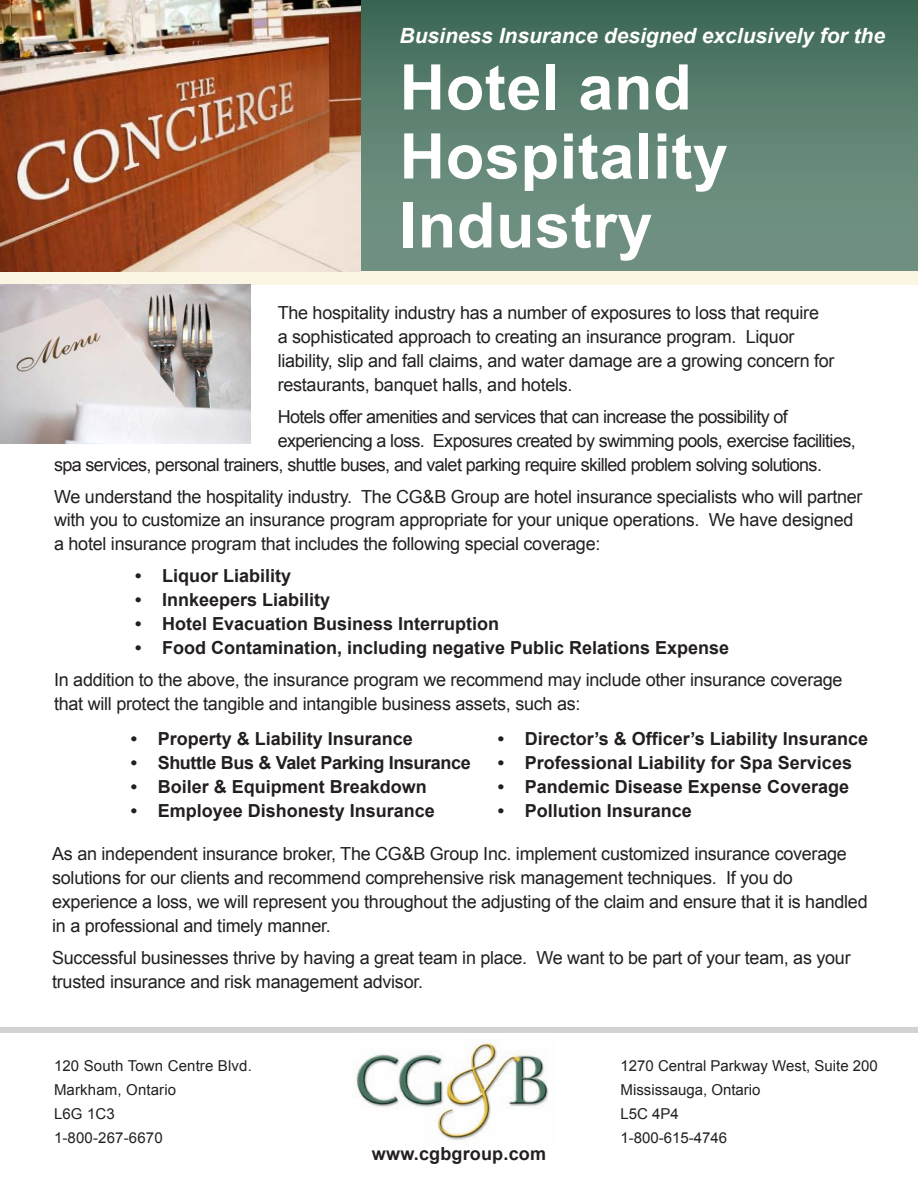
<style>
.page{position:relative;width:918px;height:1188px;background:#fff}
.page>*{position:absolute;margin:0;border:0;box-sizing:border-box;transform-origin:0 0}
.t1{font:700 63px/69px "Arial";letter-spacing:.01em;color:#fff}
.t2{font:italic 700 21px "Arial";color:#fff}
.t3{font:18px/24px "Arial";letter-spacing:-.015em;color:#231f20}
.t4{font:700 18px "Arial";color:#231f20}
.t5{font:18px "Arial";letter-spacing:-.035em;color:#231f20}
.t6{font:700 18px "Arial";letter-spacing:-.02em;color:#231f20}
.t7{font:15px "Arial";color:#231f20}
</style>
<div class="page">
<div style="left:1px;top:0;width:916px;height:272px;background:linear-gradient(to bottom,#416b59,#799889)"></div>
<div style="left:0;top:271px;width:918px;height:14px;background:#fbf5e4"></div>
<div style="left:0;top:1027px;width:918px;height:6px;background:#d1d2d4"></div>
<img style="left:0;top:284px;width:251px;height:160px">
<img style="left:0;top:0;width:361px;height:271px">
<img style="left:356px;top:1042px;width:193px;height:98px">
<p class="t2" style="left:400px;top:24px;width:487px">Business Insurance designed exclusively for the</p>
<h1 class="t1" style="left:400px;top:53px;width:330px">Hotel and<br>Hospitality<br>Industry</h1>
<p class="t3" style="left:278px;top:301px;width:558px">The hospitality industry has a number of exposures to loss that require<br>a sophisticated approach to creating an insurance program. Liquor liability, slip and fall claims, and water damage are a growing concern for restaurants, banquet halls, and hotels.</p>
<p class="t5" style="left:278px;top:407px;width:512px">Hotels offer amenities and services that can increase the possibility of</p>
<p class="t5" style="left:278px;top:431px;width:580px">experiencing a loss. Exposures created by swimming pools, exercise facilities,</p>
<p class="t5" style="left:54px;top:454px;width:769px">spa services, personal trainers, shuttle buses, and valet parking require skilled problem solving solutions.</p>
<p class="t3" style="left:54px;top:484px;width:810px">We understand the hospitality industry. The CG&amp;B Group are hotel insurance specialists who will partner with you to customize an insurance program appropriate for your unique operations. We have designed a hotel insurance program that includes the following special coverage:</p>
<p class="t4" style="left:135px;top:566px;width:158px">• Liquor Liability</p>
<p class="t4" style="left:135px;top:590px;width:197px">• Innkeepers Liability</p>
<p class="t4" style="left:135px;top:614px;width:366px">• Hotel Evacuation Business Interruption</p>
<p class="t4" style="left:135px;top:638px;width:596px">• Food Contamination, including negative Public Relations Expense</p>
<p class="t3" style="left:54px;top:667px;width:790px">In addition to the above, the insurance program we recommend may include other insurance coverage that will protect the tangible and intangible business assets, such as:</p>
<p class="t4" style="left:131px;top:728px;width:284px">• Property &amp; Liability Insurance</p>
<p class="t4" style="left:498px;top:728px;width:372px">• Director’s &amp; Officer’s Liability Insurance</p>
<p class="t6" style="left:131px;top:752px;width:342px">• Shuttle Bus &amp; Valet Parking Insurance</p>
<p class="t4" style="left:498px;top:752px;width:356px">• Professional Liability for Spa Services</p>
<p class="t4" style="left:131px;top:776px;width:298px">• Boiler &amp; Equipment Breakdown</p>
<p class="t4" style="left:498px;top:776px;width:353px">• Pandemic Disease Expense Coverage</p>
<p class="t4" style="left:131px;top:800px;width:306px">• Employee Dishonesty Insurance</p>
<p class="t4" style="left:498px;top:800px;width:196px">• Pollution Insurance</p>
<p class="t3" style="left:52px;top:842px;width:817px">As an independent insurance broker, The CG&amp;B Group Inc. implement customized insurance coverage solutions for our clients and recommend comprehensive risk management techniques. If you do experience a loss, we will represent you throughout the adjusting of the claim and ensure that it is handled in a professional and timely manner.</p>
<p class="t3" style="left:52px;top:946px;width:800px">Successful businesses thrive by having a great team in place. We want to be part of your team, as your trusted insurance and risk management advisor.</p>
<p class="t7" style="left:54px;top:1057px;width:199px">120 South Town Centre Blvd.</p>
<p class="t7" style="left:621px;top:1057px;width:259px">1270 Central Parkway West, Suite 200</p>
<p class="t7" style="left:54px;top:1081px;width:124px">Markham, Ontario</p>
<p class="t7" style="left:621px;top:1081px;width:142px">Mississauga, Ontario</p>
<p class="t7" style="left:54px;top:1105px;width:62px">L6G 1C3</p>
<p class="t7" style="left:621px;top:1105px;width:60px">L5C 4P4</p>
<p class="t7" style="left:54px;top:1129px;width:110px">1-800-267-6670</p>
<p class="t7" style="left:621px;top:1129px;width:108px">1-800-615-4746</p>
<p class="t4" style="left:372px;top:1143px;width:176px">www.cgbgroup.com</p>
</div>
